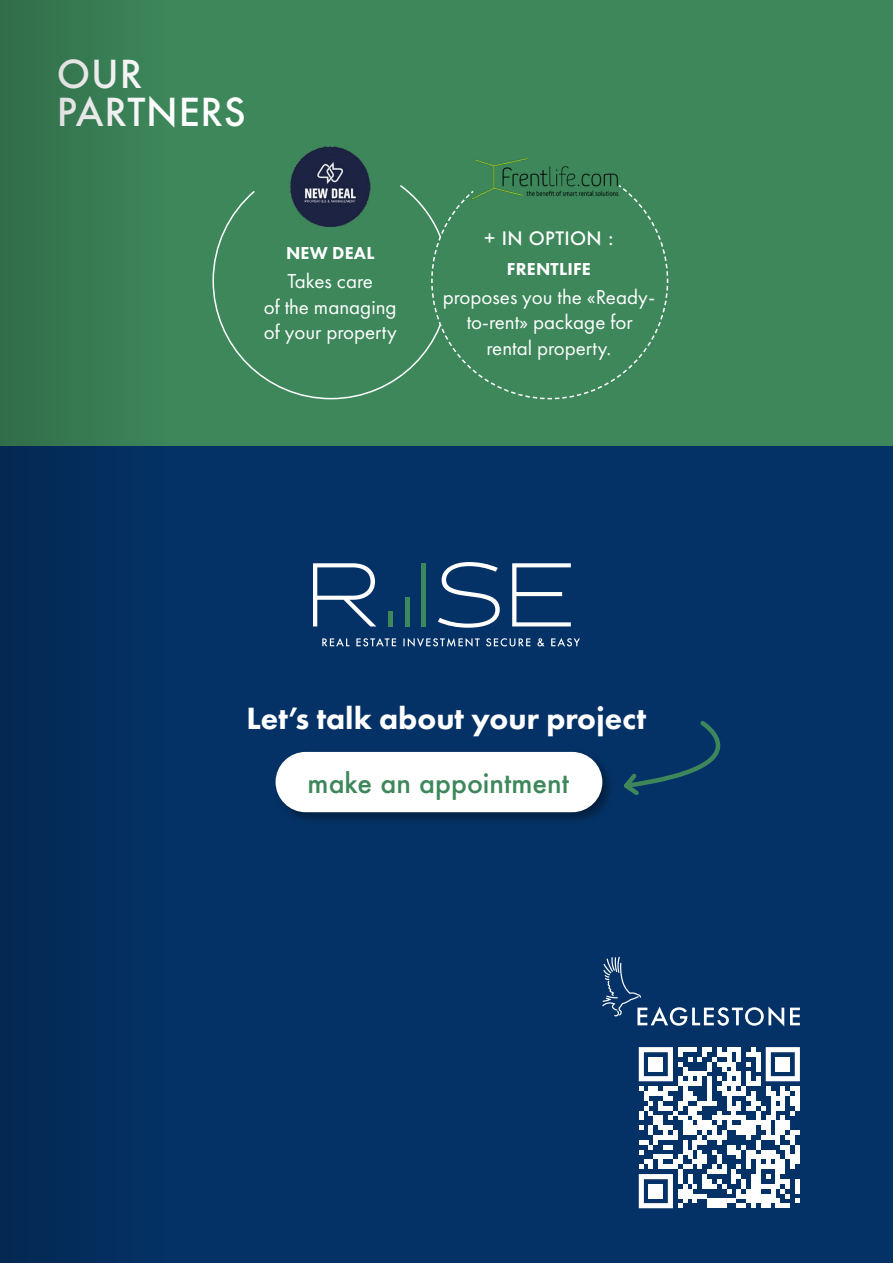
<style>
.page{position:relative;width:893px;height:1263px;background:#053266}
.page>*{position:absolute;margin:0;border:0;box-sizing:border-box;transform-origin:0 0}
.t1{font:500 37.5px/37.5px "Futura";letter-spacing:.02em;color:#fff}
.t2{font:800 31.95px "Futura PT";color:#fff}
.t3{font:500 26.55px "Futura";color:#3d875b}
.t4{font:21px/25.2px "Futura PT";color:#fff;text-align:center}
.t5{font:800 18px "Futura PT";letter-spacing:.01em;color:#fff}
.t6{font:500 18px "Futura";letter-spacing:.02em;color:#fff}
</style>
<div class="page">
<div style="left:0;top:0;width:893px;height:445px;background:#3d875b"></div>
<svg style="left:790px;top:1007px;width:10px;height:18px"></svg>
<svg style="left:602px;top:957px;width:182px;height:69px"></svg>
<svg style="left:313px;top:563px;width:63px;height:63px"></svg>
<hr style="left:421px;top:563px;width:4px;height:63px;background:#3d875b">
<hr style="left:405px;top:596px;width:4px;height:30px;background:#3d875b">
<hr style="left:389px;top:611px;width:4px;height:15px;background:#3d875b">
<svg style="left:438px;top:562px;width:62px;height:66px"></svg>
<svg style="left:512px;top:563px;width:59px;height:63px"></svg>
<svg style="left:322px;top:638px;width:258px;height:9px"></svg>
<div style="left:273px;top:749px;width:342px;height:77px;background:#000;opacity:.37"></div>
<div style="left:276px;top:752px;width:326px;height:60px;background:#fff;border-radius:30px"></div>
<svg style="left:624px;top:721px;width:97px;height:74px"></svg>
<svg style="left:639px;top:1047px;width:161px;height:161px"></svg>
<div style="left:648px;top:1057px;width:15px;height:14px;background:#fff"></div>
<div style="left:775px;top:1057px;width:15px;height:14px;background:#fff"></div>
<div style="left:648px;top:1184px;width:15px;height:14px;background:#fff"></div>
<svg style="left:212px;top:224px;width:218px;height:176px"></svg>
<svg style="left:430px;top:193px;width:239px;height:207px"></svg>
<img style="left:460px;top:158px;width:169px;height:53px">
<img style="left:227px;top:146px;width:206px;height:80px">
<svg style="left:0;top:0;width:167px;height:1263px;fill:#042f58"></svg>
<h1 class="t1" style="left:57px;top:55px;width:190px">OUR<br>PARTNERS</h1>
<p class="t5" style="left:286px;top:242px;width:90px">NEW DEAL</p>
<p class="t4" style="left:264px;top:269px;width:134px">Takes care<br>of the managing of your property</p>
<p class="t6" style="left:484px;top:225px;width:131px">+ IN OPTION :</p>
<p class="t5" style="left:507px;top:257px;width:86px">FRENTLIFE</p>
<p class="t4" style="left:443px;top:284px;width:214px">proposes you the «Ready&shy;to-rent» package for rental property.</p>
<h2 class="t2" style="left:247px;top:699px;width:401px">Let’s talk about your project</h2>
<p class="t3" style="left:308px;top:765px;width:263px">make an appointment</p>
</div>
